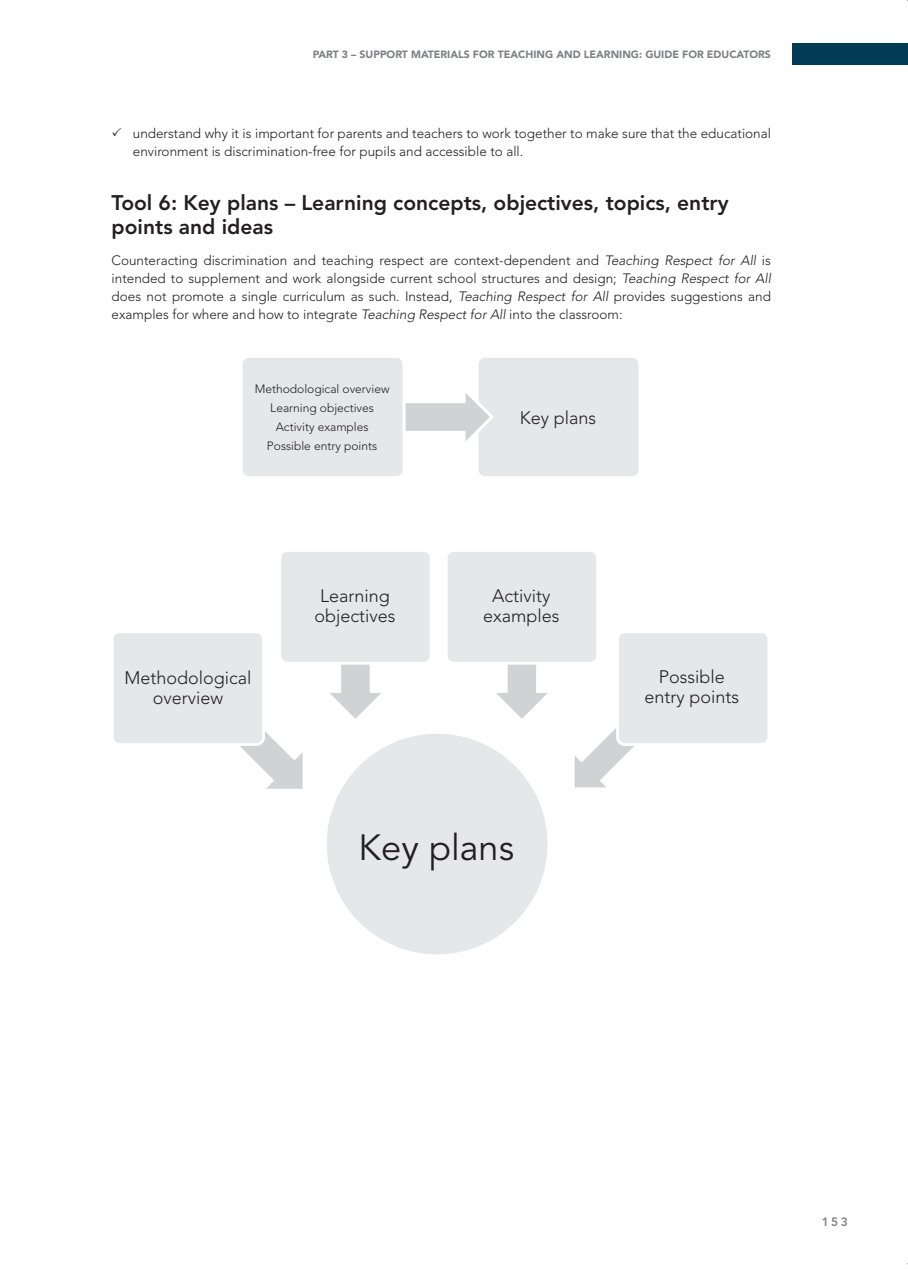
<style>
.page{position:relative;width:908px;height:1269px;background:#fff}
.page>*{position:absolute;margin:0;border:0;box-sizing:border-box;transform-origin:0 0}
.t1{font:36.15px "Avenir LT Std";color:#231f20}
.t2{font:800 21px/24px "Avenir LT Std";color:#231f20}
.t3{font:300 18px/19.5px "Avenir LT Std";color:#231f20;text-align:center}
.t4{font:300 13.5px/18px "Avenir LT Std";color:#231f20}
.t5{font:300 12px/19.2px "Avenir LT Std";color:#231f20;text-align:center}
.t6{font:800 12px "Avenir LT Std";color:#808285}
.t7{font:900 10.5px "Avenir LT Std";color:#808285}
.s1{font-style:italic}
</style>
<div class="page">
<div style="left:792px;top:43px;width:116px;height:21px;background:#013c54"></div>
<div style="left:477px;top:356px;width:163px;height:122px;background:#e6e7e9;border-radius:8px"></div>
<div style="left:475px;top:355px;width:166px;height:124px;border:3px solid #fff;border-radius:8px"></div>
<svg style="left:405px;top:382px;width:89px;height:70px"></svg>
<div style="left:241px;top:356px;width:163px;height:122px;background:#e6e7e9;border-radius:8px"></div>
<div style="left:239px;top:355px;width:166px;height:124px;border:3px solid #fff;border-radius:8px"></div>
<svg style="left:330px;top:664px;width:51px;height:55px"></svg>
<svg style="left:496px;top:664px;width:52px;height:55px"></svg>
<div style="left:327px;top:734px;width:220px;height:220px;background:#e6e7e9;border-radius:50%"></div>
<div style="left:280px;top:550px;width:151px;height:113px;background:#e6e7e9;border-radius:8px"></div>
<div style="left:278px;top:549px;width:154px;height:115px;border:3px solid #fff;border-radius:8px"></div>
<div style="left:446px;top:550px;width:151px;height:113px;background:#e6e7e9;border-radius:8px"></div>
<div style="left:445px;top:549px;width:154px;height:115px;border:3px solid #fff;border-radius:8px"></div>
<svg style="left:574px;top:728px;width:60px;height:60px"></svg>
<svg style="left:240px;top:731px;width:62px;height:58px"></svg>
<div style="left:112px;top:632px;width:151px;height:112px;background:#e6e7e9;border-radius:8px"></div>
<div style="left:111px;top:630px;width:154px;height:116px;border:3px solid #fff;border-radius:8px"></div>
<div style="left:617px;top:632px;width:151px;height:112px;background:#e6e7e9;border-radius:8px"></div>
<div style="left:616px;top:630px;width:154px;height:116px;border:3px solid #fff;border-radius:8px"></div>
<p class="t7" style="left:313px;top:48px;width:460px">PART 3 – SUPPORT MATERIALS FOR TEACHING AND LEARNING: GUIDE FOR EDUCATORS</p>
<p class="t4" style="left:133px;top:125px;width:639px">understand why it is important for parents and teachers to work together to make sure that the educational environment is discrimination-free for pupils and accessible to all.</p>
<h2 class="t2" style="left:112px;top:191px;width:618px">Tool 6: Key plans – Learning concepts, objectives, topics, entry points and ideas</h2>
<p class="t4" style="left:112px;top:251px;width:661px;text-align:justify">Counteracting discrimination and teaching respect are context-dependent and <span class="s1">Teaching Respect for All</span> is intended to supplement and work alongside current school structures and design; <span class="s1">Teaching Respect for All </span>does not promote a single curriculum as such. Instead, <span class="s1">Teaching Respect for All</span> provides suggestions and examples for where and how to integrate <span class="s1">Teaching Respect for All</span> into the classroom:</p>
<p class="t5" style="left:255px;top:379px;width:136px">Methodological overview<br>Learning objectives<br>Activity examples<br>Possible entry points</p>
<h3 class="t3" style="left:520px;top:408px;width:78px">Key plans</h3>
<h3 class="t3" style="left:314px;top:586px;width:82px">Learning objectives</h3>
<h3 class="t3" style="left:483px;top:586px;width:78px">Activity examples</h3>
<h3 class="t3" style="left:124px;top:668px;width:129px">Methodological overview</h3>
<h3 class="t3" style="left:644px;top:667px;width:96px">Possible entry points</h3>
<h1 class="t1" style="left:358px;top:827px;width:157px">Key plans</h1>
<p class="t6" style="left:821px;top:1214px;width:28px">153</p>
</div>
